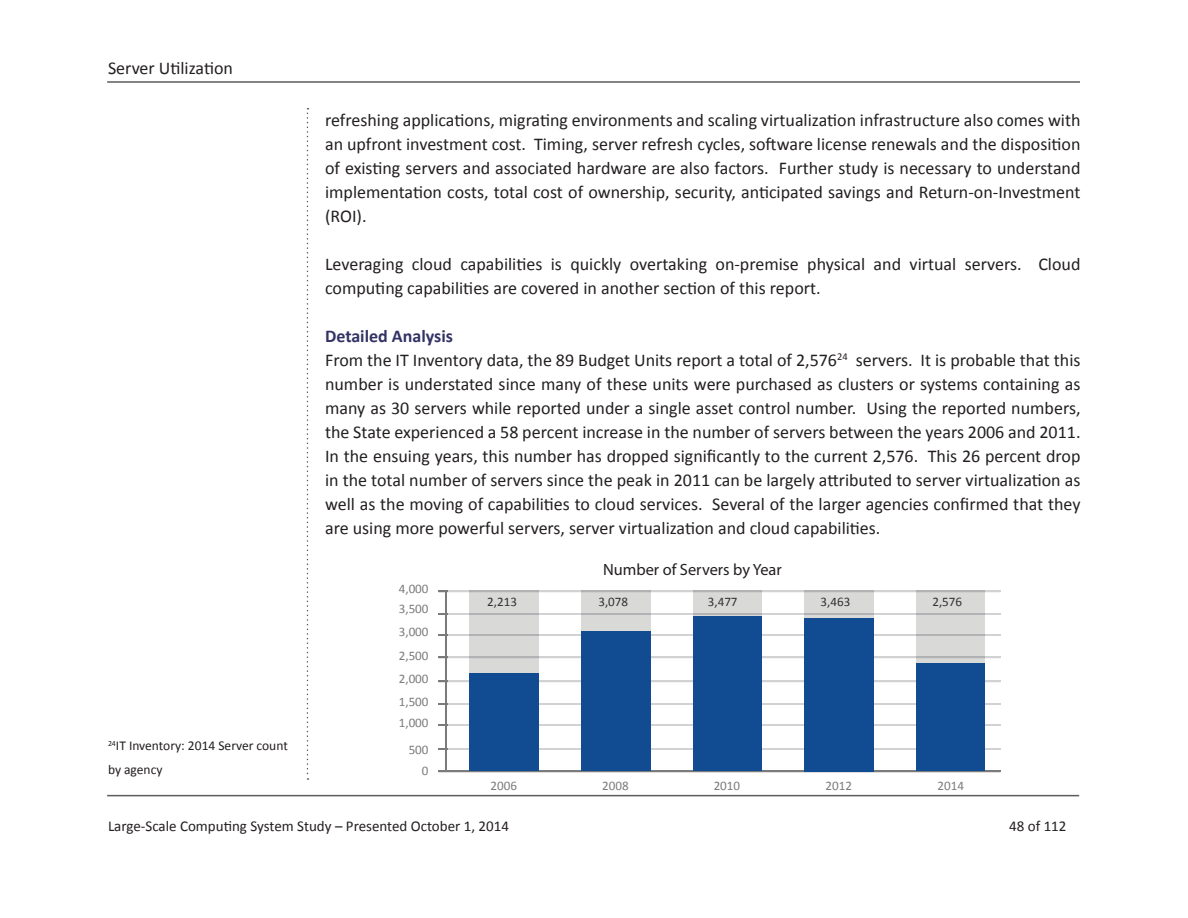
<style>
.page{position:relative;width:1188px;height:918px;background:#fff}
.page>*{position:absolute;margin:0;border:0;box-sizing:border-box;transform-origin:0 0}
.t1{font:18px/24px "Calibri";color:#231f20;text-align:justify}
.t2{font:700 18px "Calibri";color:#336}
.t3{font:16.35px "Myriad Pro";color:#231f20}
.t4{font:15px "Calibri";color:#231f20}
.t5{font:13.5px/24px "Calibri";color:#231f20}
.t6{font:13.05px/20.1px "Calibri";color:#7b7b7b}
.t7{font:13.05px "Calibri";color:#313232}
</style>
<div class="page">
<div style="left:469px;top:591px;width:69px;height:180px;background:#d9d9d8"></div>
<div style="left:581px;top:591px;width:69px;height:180px;background:#d9d9d8"></div>
<div style="left:693px;top:591px;width:68px;height:180px;background:#d9d9d8"></div>
<div style="left:804px;top:591px;width:69px;height:180px;background:#d9d9d8"></div>
<div style="left:916px;top:591px;width:69px;height:180px;background:#d9d9d8"></div>
<svg style="left:438px;top:613px;width:8px;height:2px"></svg>
<svg style="left:438px;top:634px;width:8px;height:2px"></svg>
<svg style="left:438px;top:703px;width:8px;height:2px"></svg>
<svg style="left:438px;top:724px;width:8px;height:2px"></svg>
<svg style="left:438px;top:748px;width:8px;height:2px"></svg>
<hr style="left:446px;top:591px;width:1px;height:180px;background:#7b7b7b">
<hr style="left:448px;top:591px;width:552px;height:1px;background:#d1d2d4">
<hr style="left:448px;top:613px;width:552px;height:2px;background:#d1d2d4">
<hr style="left:448px;top:634px;width:552px;height:2px;background:#d1d2d4">
<hr style="left:448px;top:657px;width:552px;height:1px;background:#d1d2d4">
<hr style="left:448px;top:681px;width:552px;height:1px;background:#d1d2d4">
<hr style="left:448px;top:703px;width:552px;height:2px;background:#d1d2d4">
<hr style="left:448px;top:724px;width:552px;height:2px;background:#d1d2d4">
<hr style="left:448px;top:748px;width:552px;height:2px;background:#d1d2d4">
<hr style="left:438px;top:771px;width:562px;height:1px;background:#7b7b7b">
<div style="left:469px;top:674px;width:69px;height:97px;background:#114b92"></div>
<div style="left:581px;top:631px;width:69px;height:140px;background:#114b92"></div>
<div style="left:693px;top:617px;width:68px;height:154px;background:#114b92"></div>
<div style="left:804px;top:618px;width:69px;height:153px;background:#114b92"></div>
<div style="left:916px;top:663px;width:69px;height:108px;background:#114b92"></div>
<svg style="left:307px;top:108px;width:1px;height:672px"></svg>
<hr style="left:107px;top:81px;width:973px;height:2px;background:#5c5c5c">
<hr style="left:107px;top:795px;width:972px;height:1px;background:#5c5c5c">
<p class="t1" style="left:108px;top:56px;width:126px">Server Utilization</p>
<p class="t5" style="left:108px;top:734px;width:181px"><sup>24</sup>IT Inventory: 2014 Server count by agency</p>
<p class="t1" style="left:325px;top:108px;width:757px">refreshing applications, migrating environments and scaling virtualization infrastructure also comes with an upfront investment cost. Timing, server refresh cycles, software license renewals and the disposition of existing servers and associated hardware are also factors. Further study is necessary to understand implementation costs, total cost of ownership, security, anticipated savings and Return-on-Investment (ROI).</p>
<p class="t1" style="left:325px;top:252px;width:757px">Leveraging cloud capabilities is quickly overtaking on-premise physical and virtual servers. Cloud computing capabilities are covered in another section of this report.</p>
<p class="t2" style="left:325px;top:325px;width:129px">Detailed Analysis</p>
<p class="t1" style="left:325px;top:348px;width:757px">From the IT Inventory data, the 89 Budget Units report a total of 2,576<sup>24</sup> servers. It is probable that this number is understated since many of these units were purchased as clusters or systems containing as many as 30 servers while reported under a single asset control number. Using the reported numbers, the State experienced a 58 percent increase in the number of servers between the years 2006 and 2011.<br>In the ensuing years, this number has dropped significantly to the current 2,576. This 26 percent drop in the total number of servers since the peak in 2011 can be largely attributed to server virtualization as well as the moving of capabilities to cloud services. Several of the larger agencies confirmed that they are using more powerful servers, server virtualization and cloud capabilities.</p>
<p class="t6" style="left:399px;top:579px;width:31px">4,000<br>3,500</p>
<p class="t6" style="left:399px;top:622px;width:31px">3,000</p>
<p class="t6" style="left:399px;top:646px;width:31px">2,500</p>
<p class="t6" style="left:399px;top:669px;width:31px">2,000</p>
<p class="t6" style="left:399px;top:692px;width:31px">1,500</p>
<p class="t6" style="left:399px;top:713px;width:31px">1,000</p>
<p class="t6" style="left:409px;top:740px;width:21px">500</p>
<p class="t6" style="left:422px;top:761px;width:8px">0</p>
<p class="t3" style="left:603px;top:559px;width:180px">Number of Servers by Year</p>
<p class="t7" style="left:487px;top:593px;width:31px">2,213</p>
<p class="t7" style="left:598px;top:593px;width:31px">3,078</p>
<p class="t7" style="left:708px;top:593px;width:31px">3,477</p>
<p class="t7" style="left:821px;top:593px;width:31px">3,463</p>
<p class="t7" style="left:932px;top:593px;width:31px">2,576</p>
<p class="t6" style="left:491px;top:775px;width:28px">2006</p>
<p class="t6" style="left:602px;top:775px;width:28px">2008</p>
<p class="t6" style="left:714px;top:775px;width:28px">2010</p>
<p class="t6" style="left:826px;top:775px;width:28px">2012</p>
<p class="t6" style="left:938px;top:775px;width:28px">2014</p>
<p class="t4" style="left:108px;top:817px;width:403px">Large-Scale Computing System Study – Presented October 1, 2014</p>
<p class="t4" style="left:1009px;top:817px;width:59px">48 of 112</p>
</div>
